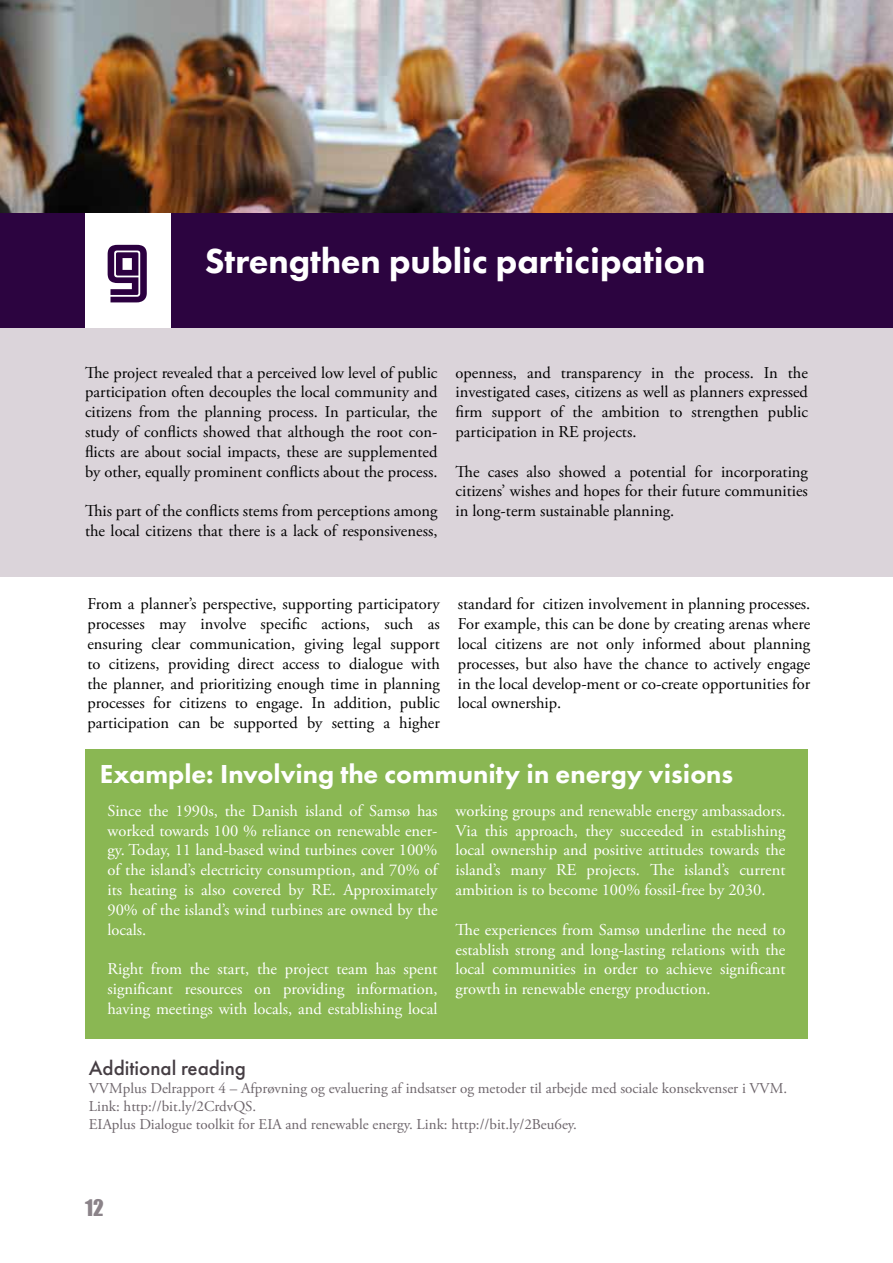
<style>
.page{position:relative;width:893px;height:1263px;background:#fff}
.page>*{position:absolute;margin:0;border:0;box-sizing:border-box;transform-origin:0 0}
.t1{font:800 36px "Futura PT";color:#fff}
.t2{font:800 27px "Futura PT";color:#fff}
.t3{font:500 21px "Futura PT";color:#453d43}
.t4{font:21px "Impact";color:#8b8389}
.t5{font:16.5px/19.8px "Adobe Garamond Pro";color:#000;text-align:justify}
.t6{font:16.5px/19.8px "Adobe Garamond Pro";color:#fff;text-align:justify}
.t7{font:15px/18px "Adobe Garamond Pro";color:#6d656b}
.s1{font-family:"Amboy Inline";font-weight:400;font-size:72px;color:#2c0040}
</style>
<div class="page">
<div style="left:0;top:288px;width:893px;height:289px;background:#dbd4da"></div>
<img style="left:0;top:0;width:893px;height:213px">
<div style="left:0;top:213px;width:893px;height:114px;background:#2c0440"></div>
<div style="left:85px;top:213px;width:85px;height:114px;background:#fff"></div>
<div style="left:85px;top:749px;width:723px;height:289px;background:#8ab753"></div>
<h1 class="t1" style="left:105px;top:239px;width:601px"><span class="s1">9</span> Strengthen public participation</h1>
<p class="t5" style="left:85px;top:363px;width:354px">The project revealed that a perceived low level of public participation often decouples the local community and citizens from the planning process. In particular, the study of conflicts showed that although the root con&shy;flicts are about social impacts, these are supplemented by other, equally prominent conflicts about the process.</p>
<p class="t5" style="left:85px;top:502px;width:354px">This part of the conflicts stems from perceptions among the local citizens that there is a lack of responsiveness,</p>
<p class="t5" style="left:455px;top:363px;width:354px">openness, and transparency in the process. In the investigated cases, citizens as well as planners expressed firm support of the ambition to strengthen public participation in RE projects.</p>
<p class="t5" style="left:455px;top:462px;width:354px">The cases also showed a potential for incorporating citizens’ wishes and hopes for their future communities in long-term sustainable planning.</p>
<p class="t5" style="left:87px;top:595px;width:354px">From a planner’s perspective, supporting participatory processes may involve specific actions, such as ensuring clear communication, giving legal support to citizens, providing direct access to dialogue with the planner, and prioritizing enough time in planning processes for citizens to engage. In addition, public participation can be supported by setting a higher</p>
<p class="t5" style="left:458px;top:595px;width:354px">standard for citizen involvement in planning processes.<br>For example, this can be done by creating arenas where local citizens are not only informed about planning processes, but also have the chance to actively engage in the local develop-ment or co-create opportunities for local ownership.</p>
<h2 class="t2" style="left:100px;top:757px;width:635px">Example: Involving the community in energy visions</h2>
<p class="t6" style="left:107px;top:801px;width:332px">Since the 1990s, the Danish island of Samsø has worked towards 100 % reliance on renewable ener&shy;gy. Today, 11 land-based wind turbines cover 100% of the island’s electricity consumption, and 70% of its heating is also covered by RE. Approximately 90% of the island’s wind turbines are owned by the locals.</p>
<p class="t6" style="left:107px;top:960px;width:331px">Right from the start, the project team has spent significant resources on providing information, having meetings with locals, and establishing local</p>
<p class="t6" style="left:455px;top:801px;width:331px">working groups and renewable energy ambassadors.<br>Via this approach, they succeeded in establishing local ownership and positive attitudes towards the island’s many RE projects. The island’s current ambition is to become 100% fossil-free by 2030.</p>
<p class="t6" style="left:455px;top:920px;width:331px">The experiences from Samsø underline the need to establish strong and long-lasting relations with the local communities in order to achieve significant growth in renewable energy production.</p>
<p class="t3" style="left:89px;top:1055px;width:159px">Additional reading</p>
<p class="t7" style="left:89px;top:1080px;width:700px">VVMplus Delrapport 4 – Afprøvning og evaluering af indsatser og metoder til arbejde med sociale konsekvenser i VVM.<br>Link: http://bit.ly/2CrdvQS.<br>EIAplus Dialogue toolkit for EIA and renewable energy. Link: http://bit.ly/2Beu6ey.</p>
<p class="t4" style="left:85px;top:1191px;width:20px">12</p>
</div>
